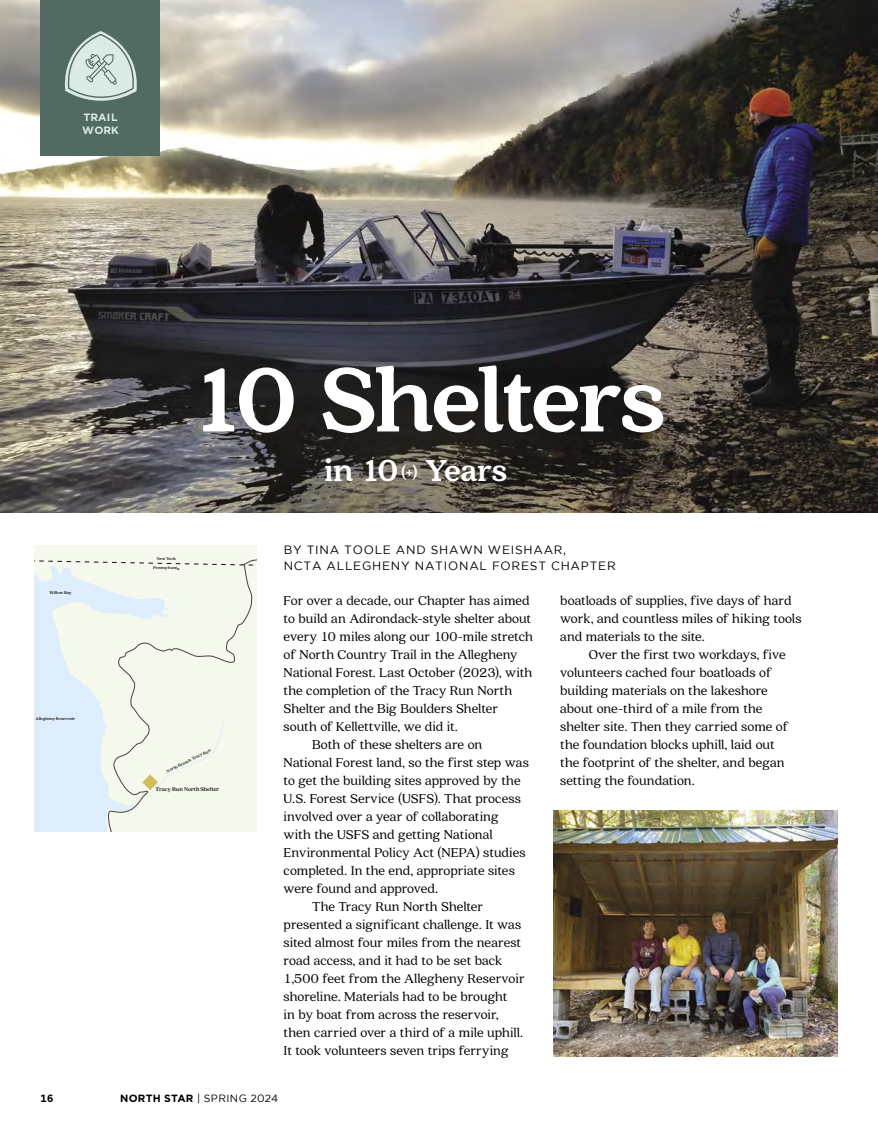
<style>
.page{position:relative;width:878px;height:1134px;background:#fff}
.page>*{position:absolute;margin:0;border:0;box-sizing:border-box;transform-origin:0 0}
.t1{font:900 100.65px "Quincy CF";letter-spacing:-.04em;color:#fff}
.t2{font:900 33.75px "Quincy CF";letter-spacing:-.025em;color:#fff}
.t3{font:14.25px/18px "Quincy CF";letter-spacing:-.005em;color:#000}
.t4{font:12px/16.5px "Gotham";letter-spacing:.065em;color:#000}
.t5{font:700 10.65px/12.8px "Gotham";color:#dceae6}
.t6{font:10.5px "Gotham";letter-spacing:.04em;color:#000}
.t7{font:700 10.5px "Gotham";color:#000}
.t8{font:500 6px "Quincy CF";letter-spacing:-.01em;color:#000}
.t9{font:500 4.5px/9.3px "Quincy CF";letter-spacing:-.01em;color:#000;text-align:center}
.s1{font-size:16.5px}
.s2{font-weight:700}
</style>
<div class="page">
<img style="left:0;top:0;width:878px;height:513px">
<div style="left:40px;top:0;width:120px;height:156px;background:#516b62"></div>
<svg style="left:65px;top:31px;width:72px;height:70px"></svg>
<img style="left:554px;top:810px;width:283px;height:246px">
<svg style="left:34px;top:545px;width:222px;height:287px"></svg>
<p class="t5" style="left:82px;top:111px;width:38px">TRAIL<br>WORK</p>
<p class="t9" style="left:49px;top:588px;width:24px">Willow Bay</p>
<p class="t9" style="left:36px;top:714px;width:41px">Allegheny Reservoir</p>
<h1 class="t1" style="left:188px;top:340px;width:479px">10 Shelters</h1>
<h2 class="t2" style="left:324px;top:451px;width:185px">in 10 <span class="s1">(+)</span> Years</h2>
<p class="t9" style="left:153px;top:554px;width:28px;rotate:1deg">New York<br>Pennsylvania</p>
<p class="t9" style="left:165px;top:767px;width:50px;rotate:-26deg">North Branch Tracy Run</p>
<p class="t8" style="left:155px;top:785px;width:65px">Tracy Run North Shelter</p>
<p class="t4" style="left:284px;top:541px;width:333px">BY TINA TOOLE AND SHAWN WEISHAAR,<br>NCTA ALLEGHENY NATIONAL FOREST CHAPTER</p>
<p class="t3" style="left:284px;top:592px;width:247px">For over a decade, our Chapter has aimed</p>
<p class="t3" style="left:284px;top:610px;width:249px">to build an Adirondack-style shelter about</p>
<p class="t3" style="left:284px;top:628px;width:251px">every 10 miles along our 100-mile stretch</p>
<p class="t3" style="left:284px;top:646px;width:235px">of North Country Trail in the Allegheny</p>
<p class="t3" style="left:284px;top:664px;width:250px">National Forest. Last October (2023), with</p>
<p class="t3" style="left:284px;top:682px;width:230px">the completion of the Tracy Run North</p>
<p class="t3" style="left:284px;top:700px;width:216px">Shelter and the Big Boulders Shelter</p>
<p class="t3" style="left:284px;top:718px;width:176px">south of Kellettville, we did it.</p>
<p class="t3" style="left:312px;top:736px;width:172px">Both of these shelters are on</p>
<p class="t3" style="left:284px;top:754px;width:247px">National Forest land, so the first step was</p>
<p class="t3" style="left:284px;top:772px;width:238px">to get the building sites approved by the</p>
<p class="t3" style="left:284px;top:790px;width:239px">U.S. Forest Service (USFS). That process</p>
<p class="t3" style="left:284px;top:808px;width:216px">involved over a year of collaborating</p>
<p class="t3" style="left:284px;top:826px;width:211px">with the USFS and getting National</p>
<p class="t3" style="left:284px;top:844px;width:243px">Environmental Policy Act (NEPA) studies</p>
<p class="t3" style="left:284px;top:862px;width:233px">completed. In the end, appropriate sites</p>
<p class="t3" style="left:284px;top:880px;width:156px">were found and approved.</p>
<p class="t3" style="left:312px;top:898px;width:172px">The Tracy Run North Shelter</p>
<p class="t3" style="left:284px;top:916px;width:239px">presented a significant challenge. It was</p>
<p class="t3" style="left:284px;top:934px;width:239px">sited almost four miles from the nearest</p>
<p class="t3" style="left:284px;top:952px;width:220px">road access, and it had to be set back</p>
<p class="t3" style="left:284px;top:970px;width:242px">1,500 feet from the Allegheny Reservoir</p>
<p class="t3" style="left:284px;top:988px;width:225px">shoreline. Materials had to be brought</p>
<p class="t3" style="left:284px;top:1006px;width:216px">in by boat from across the reservoir,</p>
<p class="t3" style="left:284px;top:1024px;width:241px">then carried over a third of a mile uphill.</p>
<p class="t3" style="left:284px;top:1042px;width:226px">It took volunteers seven trips ferrying</p>
<p class="t3" style="left:560px;top:592px;width:243px">boatloads of supplies, five days of hard work, and countless miles of hiking tools and materials to the site.</p>
<p class="t3" style="left:560px;top:646px;width:230px;text-indent:28px">Over the first two workdays, five volunteers cached four boatloads of building materials on the lakeshore about one-third of a mile from the shelter site. Then they carried some of the foundation blocks uphill, laid out the footprint of the shelter, and began setting the foundation.</p>
<p class="t7" style="left:40px;top:1091px;width:14px">16</p>
<p class="t6" style="left:120px;top:1092px;width:159px"><span class="s2">NORTH STAR</span> | SPRING 2024</p>
</div>
